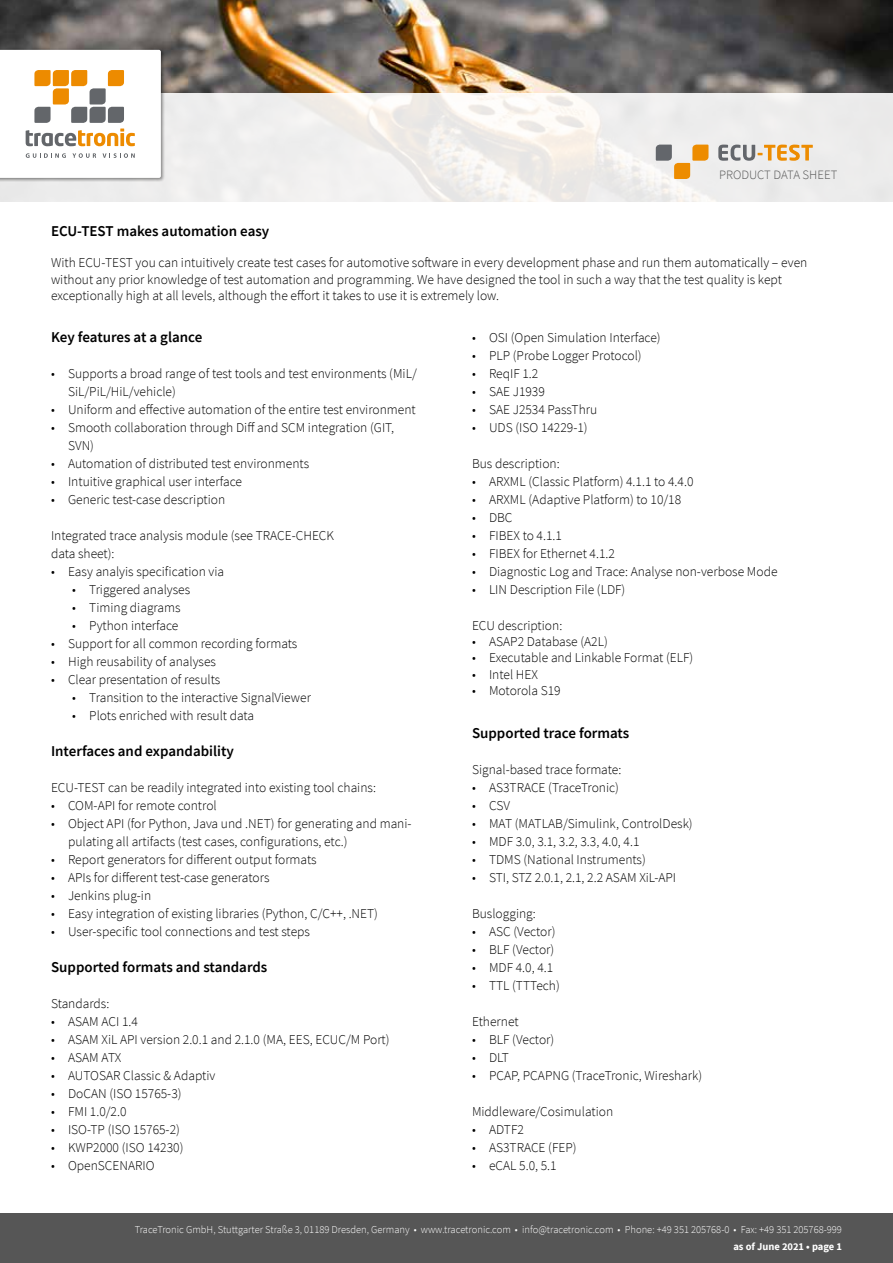
<style>
.page{position:relative;width:893px;height:1263px;background:#fff}
.page>*{position:absolute;margin:0;border:0;box-sizing:border-box;transform-origin:0 0}
.t1{font:600 15px "Source Sans Pro";color:#000}
.t2{font:300 13.5px/18px "Source Sans Pro";color:#000}
.t3{font:300 12.75px "Source Sans Pro";color:#565656}
.t4{font:300 10.5px "Source Sans Pro";color:#fff}
.t5{font:700 10.5px "Source Sans Pro";color:#fff}
</style>
<div class="page">
<div style="left:0;top:1213px;width:893px;height:50px;background:#565656"></div>
<img style="left:0;top:0;width:893px;height:94px">
<svg style="left:0;top:94px;width:893px;height:108px;fill:#eeeded"></svg>
<img style="left:0;top:46px;width:166px;height:135px">
<svg style="left:0;top:50px;width:161px;height:128px"></svg>
<svg style="left:656px;top:145px;width:52px;height:34px"></svg>
<svg style="left:718px;top:145px;width:95px;height:16px;background:#d1b998"></svg>
<p class="t3" style="left:719px;top:167px;width:120px">PRODUCT DATA SHEET</p>
<p class="t1" style="left:51px;top:221px;width:220px">ECU-TEST makes automation easy</p>
<p class="t2" style="left:51px;top:255px;width:758px;line-height:16.2px">With ECU-TEST you can intuitively create test cases for automotive software in every development phase and run them automatically – even without any prior knowledge of test automation and programming. We have designed the tool in such a way that the test quality is kept exceptionally high at all levels, although the effort it takes to use it is extremely low.</p>
<p class="t1" style="left:51px;top:327px;width:153px">Key features at a glance</p>
<p class="t2" style="left:68px;top:365px;width:350px;text-indent:-17px">• Supports a broad range of test tools and test environments (MiL/<br>SiL/PiL/HiL/vehicle)</p>
<p class="t2" style="left:51px;top:401px;width:366px">• Uniform and effective automation of the entire test environment</p>
<p class="t2" style="left:68px;top:419px;width:327px;text-indent:-17px">• Smooth collaboration through Diff and SCM integration (GIT,<br>SVN)</p>
<p class="t2" style="left:51px;top:455px;width:260px">• Automation of distributed test environments</p>
<p class="t2" style="left:51px;top:473px;width:192px">• Intuitive graphical user interface</p>
<p class="t2" style="left:51px;top:491px;width:176px">• Generic test-case description</p>
<p class="t2" style="left:51px;top:527px;width:285px">Integrated trace analysis module (see TRACE-CHECK data sheet):</p>
<p class="t2" style="left:51px;top:563px;width:175px">• Easy analyis specification via</p>
<p class="t2" style="left:72px;top:580px;width:120px">• Triggered analyses</p>
<p class="t2" style="left:72px;top:598px;width:110px">• Timing diagrams</p>
<p class="t2" style="left:72px;top:616px;width:108px">• Python interface</p>
<p class="t2" style="left:51px;top:634px;width:248px">• Support for all common recording formats</p>
<p class="t2" style="left:51px;top:652px;width:166px">• High reusability of analyses</p>
<p class="t2" style="left:51px;top:670px;width:171px">• Clear presentation of results</p>
<p class="t2" style="left:72px;top:688px;width:240px">• Transition to the interactive SignalViewer</p>
<p class="t2" style="left:72px;top:706px;width:183px">• Plots enriched with result data</p>
<p class="t1" style="left:51px;top:741px;width:184px">Interfaces and expandability</p>
<p class="t2" style="left:51px;top:779px;width:326px">ECU-TEST can be readily integrated into existing tool chains:</p>
<p class="t2" style="left:51px;top:797px;width:167px">• COM-API for remote control</p>
<p class="t2" style="left:68px;top:815px;width:345px;text-indent:-17px">• Object API (for Python, Java und .NET) for generating and mani&shy;pulating all artifacts (test cases, configurations, etc.)</p>
<p class="t2" style="left:51px;top:851px;width:267px">• Report generators for different output formats</p>
<p class="t2" style="left:51px;top:869px;width:220px">• APIs for different test-case generators</p>
<p class="t2" style="left:51px;top:887px;width:102px">• Jenkins plug-in</p>
<p class="t2" style="left:51px;top:905px;width:328px">• Easy integration of existing libraries (Python, C/C++, .NET)</p>
<p class="t2" style="left:51px;top:923px;width:261px">• User-specific tool connections and test steps</p>
<p class="t1" style="left:51px;top:957px;width:218px">Supported formats and standards</p>
<p class="t2" style="left:51px;top:995px;width:60px">Standards:</p>
<p class="t2" style="left:51px;top:1013px;width:88px">• ASAM ACI 1.4</p>
<p class="t2" style="left:51px;top:1031px;width:340px">• ASAM XiL API version 2.0.1 and 2.1.0 (MA, EES, ECUC/M Port)</p>
<p class="t2" style="left:51px;top:1049px;width:72px">• ASAM ATX</p>
<p class="t2" style="left:51px;top:1067px;width:166px">• AUTOSAR Classic &amp; Adaptiv</p>
<p class="t2" style="left:51px;top:1085px;width:132px">• DoCAN (ISO 15765-3)</p>
<p class="t2" style="left:51px;top:1103px;width:77px">• FMI 1.0/2.0</p>
<p class="t2" style="left:51px;top:1121px;width:130px">• ISO-TP (ISO 15765-2)</p>
<p class="t2" style="left:51px;top:1138px;width:134px">• KWP2000 (ISO 14230)</p>
<p class="t2" style="left:51px;top:1156px;width:105px">• OpenSCENARIO</p>
<p class="t2" style="left:472px;top:329px;width:190px">• OSI (Open Simulation Interface)</p>
<p class="t2" style="left:472px;top:347px;width:171px">• PLP (Probe Logger Protocol)</p>
<p class="t2" style="left:472px;top:365px;width:68px">• ReqIF 1.2</p>
<p class="t2" style="left:472px;top:383px;width:74px">• SAE J1939</p>
<p class="t2" style="left:472px;top:401px;width:127px">• SAE J2534 PassThru</p>
<p class="t2" style="left:472px;top:419px;width:117px">• UDS (ISO 14229-1)</p>
<p class="t2" style="left:472px;top:455px;width:89px">Bus description:</p>
<p class="t2" style="left:472px;top:473px;width:223px">• ARXML (Classic Platform) 4.1.1 to 4.4.0</p>
<p class="t2" style="left:472px;top:491px;width:211px">• ARXML (Adaptive Platform) to 10/18</p>
<p class="t2" style="left:472px;top:509px;width:42px">• DBC</p>
<p class="t2" style="left:472px;top:527px;width:91px">• FIBEX to 4.1.1</p>
<p class="t2" style="left:472px;top:544px;width:144px">• FIBEX for Ethernet 4.1.2</p>
<p class="t2" style="left:472px;top:562px;width:307px">• Diagnostic Log and Trace: Analyse non-verbose Mode</p>
<p class="t2" style="left:472px;top:580px;width:155px">• LIN Description File (LDF)</p>
<p class="t2" style="left:472px;top:616px;width:92px">ECU description:</p>
<p class="t2" style="left:472px;top:633px;width:137px">• ASAP2 Database (A2L)</p>
<p class="t2" style="left:472px;top:649px;width:223px">• Executable and Linkable Format (ELF)</p>
<p class="t2" style="left:472px;top:665px;width:68px">• Intel HEX</p>
<p class="t2" style="left:472px;top:681px;width:90px">• Motorola S19</p>
<p class="t1" style="left:472px;top:723px;width:159px">Supported trace formats</p>
<p class="t2" style="left:472px;top:761px;width:151px">Signal-based trace formate:</p>
<p class="t2" style="left:472px;top:779px;width:149px">• AS3TRACE (TraceTronic)</p>
<p class="t2" style="left:472px;top:797px;width:40px">• CSV</p>
<p class="t2" style="left:472px;top:815px;width:222px">• MAT (MATLAB/Simulink, ControlDesk)</p>
<p class="t2" style="left:472px;top:833px;width:169px">• MDF 3.0, 3.1, 3.2, 3.3, 4.0, 4.1</p>
<p class="t2" style="left:472px;top:851px;width:175px">• TDMS (National Instruments)</p>
<p class="t2" style="left:472px;top:869px;width:206px">• STI, STZ 2.0.1, 2.1, 2.2 ASAM XiL-API</p>
<p class="t2" style="left:472px;top:905px;width:65px">Buslogging:</p>
<p class="t2" style="left:472px;top:923px;width:85px">• ASC (Vector)</p>
<p class="t2" style="left:472px;top:941px;width:84px">• BLF (Vector)</p>
<p class="t2" style="left:472px;top:959px;width:83px">• MDF 4.0, 4.1</p>
<p class="t2" style="left:472px;top:976px;width:89px">• TTL (TTTech)</p>
<p class="t2" style="left:472px;top:1013px;width:48px">Ethernet</p>
<p class="t2" style="left:472px;top:1030px;width:84px">• BLF (Vector)</p>
<p class="t2" style="left:472px;top:1048px;width:38px">• DLT</p>
<p class="t2" style="left:472px;top:1066px;width:232px">• PCAP, PCAPNG (TraceTronic, Wireshark)</p>
<p class="t2" style="left:472px;top:1102px;width:143px">Middleware/Cosimulation</p>
<p class="t2" style="left:472px;top:1120px;width:53px">• ADTF2</p>
<p class="t2" style="left:472px;top:1138px;width:106px">• AS3TRACE (FEP)</p>
<p class="t2" style="left:472px;top:1156px;width:86px">• eCAL 5.0, 5.1</p>
<p class="t4" style="left:135px;top:1223px;width:709px">TraceTronic GmbH, Stuttgarter Straße 3, 01189 Dresden, Germany • www.tracetronic.com • info@tracetronic.com • Phone: +49 351 205768-0 • Fax: +49 351 205768-999</p>
<p class="t5" style="left:733px;top:1239px;width:110px">as of June 2021 • page 1</p>
</div>
